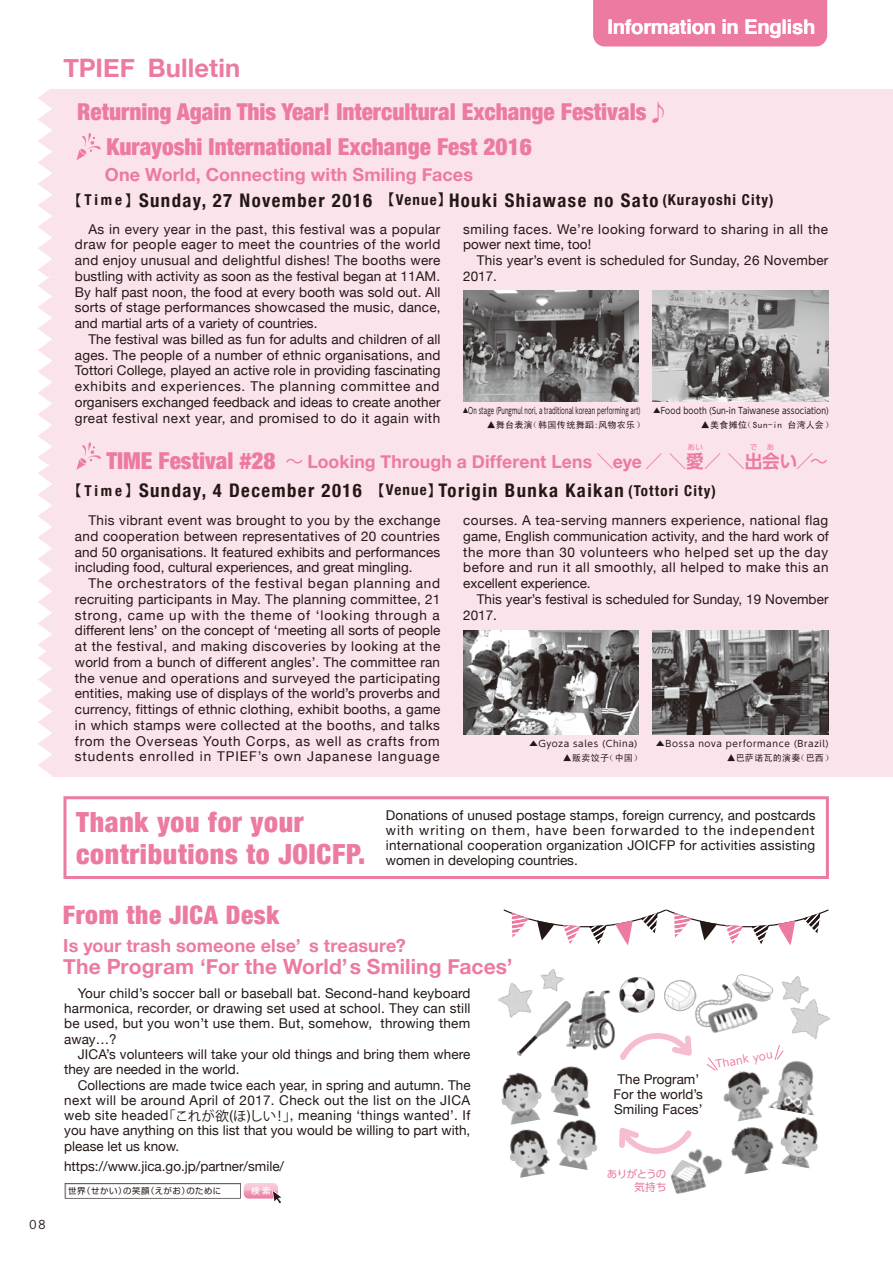
<style>
.page{position:relative;width:893px;height:1263px;background:#fff}
.page>*{position:absolute;margin:0;border:0;box-sizing:border-box;transform-origin:0 0}
.t1{font:900 condensed 27.75px/32.2px "Helvetica Neue";letter-spacing:.025em;color:#ec7aa1}
.t2{font:900 condensed 25.5px "Helvetica Neue";letter-spacing:.025em;color:#ec7aa1}
.t3{font:700 25.5px "Helvetica Neue";color:#ec7aa1}
.t4{font:900 condensed 23.25px "Helvetica Neue";color:#ec7aa1}
.t5{font:700 21px "Helvetica Neue";letter-spacing:.005em;color:#ec7aa1}
.t6{font:700 20.25px "Helvetica";letter-spacing:-.015em;color:#fff}
.t7{font:700 condensed 18.75px "Helvetica Neue";letter-spacing:.075em;color:#231815}
.t8{font:700 18px "Helvetica Neue";letter-spacing:.005em;color:#ec7aa1}
.t9{font:700 condensed 15px "Helvetica Neue";letter-spacing:.075em;color:#231815}
.t10{font:700 15px "Prestige Elite Std";color:#231815}
.t11{font:13.5px/15.8px "Helvetica Neue";letter-spacing:.01em;color:#231815;text-align:justify}
.t12{font:13.5px/15.8px "Helvetica Neue";letter-spacing:.04em;color:#231815}
.t13{font:10.5px "UD Shin Go Pro";letter-spacing:-.055em;color:#ec7aa1}
.t14{font:9px "Sim Hei";letter-spacing:.035em;color:#221815}
.t15{font:9px "UD Shin Go Pro";letter-spacing:.025em;color:#221815;scale:.62 1}
.t16{font:9px "UD Shin Go Pro";letter-spacing:.025em;color:#221815;scale:.84 1}
.t17{font:9px "UD Shin Go Pro";letter-spacing:.07em;color:#221815}
.t18{font:9px "UD Shin Go Pro";letter-spacing:.065em;color:#221815}
.t19{font:500 8.55px "Koz Go Pro";color:#fff}
.t20{font:8.4px "Shin Go Pro";letter-spacing:.065em;color:#221815}
.t21{font:7.5px "UD Shin Go Pro";color:#ec7aa1}
.s1{font-family:"Koz Go Pro";font-weight:400;font-stretch:normal}
.s2{font-family:"Koz Go Pro";font-weight:400;font-stretch:normal;font-size:15px}
.s3{font-size:15px}
.s4{font-weight:900;font-stretch:condensed;font-size:23.25px}
.s5{font-family:"Koz Go Pro";font-weight:400}
.s6{font-family:"UD Shin Go Pro De"}
.s7{font-family:"Koz Go Pro"}
</style>
<div class="page">
<svg style="left:503px;top:909px;width:326px;height:36px"></svg>
<div style="left:38px;top:89px;width:855px;height:187px;background:#fbe3eb"></div>
<div style="left:38px;top:276px;width:855px;height:188px;background:#fbe3eb"></div>
<div style="left:38px;top:464px;width:855px;height:185px;background:#fbe3eb"></div>
<div style="left:38px;top:649px;width:855px;height:127px;background:#fbe3eb"></div>
<img style="left:463px;top:290px;width:176px;height:112px">
<img style="left:653px;top:290px;width:175px;height:112px">
<img style="left:463px;top:630px;width:176px;height:104px">
<img style="left:653px;top:630px;width:175px;height:104px">
<img style="left:571px;top:990px;width:45px;height:61px">
<img style="left:695px;top:984px;width:63px;height:49px">
<img style="left:619px;top:977px;width:37px;height:36px">
<img style="left:664px;top:980px;width:32px;height:31px">
<img style="left:670px;top:1161px;width:35px;height:32px">
<img style="left:687px;top:1149px;width:15px;height:17px">
<img style="left:698px;top:1153px;width:25px;height:27px">
<img style="left:732px;top:974px;width:41px;height:29px">
<img style="left:517px;top:1001px;width:54px;height:55px">
<img style="left:501px;top:1072px;width:40px;height:51px">
<img style="left:540px;top:1066px;width:51px;height:52px">
<img style="left:510px;top:1123px;width:38px;height:55px">
<img style="left:548px;top:1113px;width:49px;height:57px">
<img style="left:723px;top:1071px;width:44px;height:50px">
<img style="left:767px;top:1060px;width:47px;height:52px">
<img style="left:731px;top:1121px;width:39px;height:53px">
<img style="left:770px;top:1112px;width:48px;height:57px">
<img style="left:498px;top:983px;width:42px;height:40px">
<img style="left:537px;top:969px;width:28px;height:26px">
<img style="left:781px;top:976px;width:28px;height:15px">
<img style="left:782px;top:991px;width:48px;height:49px">
<div style="left:243px;top:1182px;width:36px;height:17px;border:2px solid #fff;border-radius:5px"></div>
<svg style="left:65px;top:1183px;width:216px;height:21px"></svg>
<svg style="left:619px;top:1128px;width:73px;height:28px"></svg>
<svg style="left:620px;top:1033px;width:72px;height:27px"></svg>
<svg style="left:706px;top:1057px;width:12px;height:14px"></svg>
<svg style="left:774px;top:1045px;width:10px;height:16px"></svg>
<svg style="left:63px;top:796px;width:766px;height:83px"></svg>
<svg style="left:76px;top:133px;width:26px;height:27px"></svg>
<svg style="left:76px;top:442px;width:26px;height:28px"></svg>
<div style="left:593px;top:0;width:234px;height:46px;background:#ec7aa1"></div>
<p class="t10" style="left:28px;top:1216px;width:19px">08</p>
<h2 class="t3" style="left:63px;top:52px;width:178px">TPIEF Bulletin</h2>
<h3 class="t6" style="left:607px;top:11px;width:210px">Information in English</h3>
<h3 class="t4" style="left:77px;top:98px;width:594px">Returning Again This Year! Intercultural Exchange Festivals<span class="s1">♪</span></h3>
<h3 class="t4" style="left:106px;top:132px;width:427px">Kurayoshi International Exchange Fest 2016</h3>
<h3 class="t7" style="left:67px;top:189px;width:593px"><span class="s2">【</span> <span class="s3">Time</span> <span class="s2">】</span>Sunday, 27 November 2016 <span class="s2">【</span><span class="s3">Venue</span><span class="s2">】</span>Houki Shiawase no Sato</h3>
<h3 class="t8" style="left:105px;top:164px;width:370px">One World, Connecting with Smiling Faces</h3>
<p class="t9" style="left:662px;top:190px;width:113px">(Kurayoshi City)</p>
<p class="t11" style="left:75px;top:221px;width:367px;text-indent:14px">As in every year in the past, this festival was a popular draw for people eager to meet the countries of the world and enjoy unusual and delightful dishes! The booths were bustling with activity as soon as the festival began at 11AM.<br>By half past noon, the food at every booth was sold out. All sorts of stage performances showcased the music, dance, and martial arts of a variety of countries.</p>
<p class="t11" style="left:75px;top:331px;width:367px;text-indent:14px">The festival was billed as fun for adults and children of all ages. The people of a number of ethnic organisations, and Tottori College, played an active role in providing fascinating exhibits and experiences. The planning committee and organisers exchanged feedback and ideas to create another great festival next year, and promised to do it again with</p>
<p class="t12" style="left:463px;top:221px;width:366px">smiling faces. We’re looking forward to sharing in all the power next time, too!</p>
<p class="t11" style="left:463px;top:252px;width:367px;text-indent:13px">This year’s event is scheduled for Sunday, 26 November<br>2017.</p>
<p class="t15" style="left:463px;top:403px;width:288px">▲On stage (Pungmul nori, a traditional korean performing art)</p>
<p class="t14" style="left:487px;top:420px;width:159px">▲舞台表演（韩国传统舞蹈:风物农乐）</p>
<p class="t14" style="left:701px;top:420px;width:134px">▲美食摊位（Sun-in 台湾人会）</p>
<p class="t16" style="left:653px;top:403px;width:211px">▲Food booth (Sun-in Taiwanese association)</p>
<p class="t21" style="left:688px;top:441px;width:17px">あい</p>
<p class="t21" style="left:750px;top:441px;width:9px">で</p>
<p class="t21" style="left:767px;top:441px;width:9px">あ</p>
<h3 class="t8" style="left:106px;top:450px;width:723px"><span class="s4">TIME Festival #28</span> <span class="s5">～</span> Looking Through a Different Lens <span class="s6">＼</span>eye <span class="s6">／ ＼愛／ ＼出会い／</span><span class="s5">～</span></h3>
<h3 class="t7" style="left:67px;top:479px;width:651px"><span class="s2">【</span> <span class="s3">Time</span> <span class="s2">】</span>Sunday, 4 December 2016 <span class="s2">【</span><span class="s3">Venue</span><span class="s2">】</span>Torigin Bunka Kaikan <span class="s3">(Tottori City)</span></h3>
<p class="t11" style="left:75px;top:512px;width:367px;text-indent:14px">This vibrant event was brought to you by the exchange and cooperation between representatives of 20 countries and 50 organisations. It featured exhibits and performances including food, cultural experiences, and great mingling.</p>
<p class="t11" style="left:75px;top:575px;width:367px;text-indent:14px">The orchestrators of the festival began planning and recruiting participants in May. The planning committee, 21 strong, came up with the theme of ‘looking through a different lens’ on the concept of ‘meeting all sorts of people at the festival, and making discoveries by looking at the world from a bunch of different angles’. The committee ran the venue and operations and surveyed the participating entities, making use of displays of the world’s proverbs and currency, fittings of ethnic clothing, exhibit booths, a game in which stamps were collected at the booths, and talks from the Overseas Youth Corps, as well as crafts from students enrolled in TPIEF’s own Japanese language</p>
<p class="t11" style="left:463px;top:512px;width:367px">courses. A tea-serving manners experience, national flag game, English communication activity, and the hard work of the more than 30 volunteers who helped set up the day before and run it all smoothly, all helped to make this an excellent experience.</p>
<p class="t11" style="left:463px;top:591px;width:367px;text-indent:13px">This year’s festival is scheduled for Sunday, 19 November<br>2017.</p>
<p class="t18" style="left:529px;top:736px;width:110px">▲Gyoza sales (China)</p>
<p class="t14" style="left:563px;top:753px;width:81px">▲贩卖饺子（中国）</p>
<p class="t17" style="left:656px;top:736px;width:174px">▲Bossa nova performance (Brazil)</p>
<p class="t14" style="left:727px;top:753px;width:108px">▲巴萨诺瓦的演奏（巴西）</p>
<h1 class="t1" style="left:76px;top:805px;width:291px">Thank you for your contributions to JOICFP.</h1>
<h2 class="t2" style="left:63px;top:899px;width:218px">From the JICA Desk</h2>
<p class="t11" style="left:386px;top:808px;width:431px;line-height:15px">Donations of unused postage stamps, foreign currency, and postcards with writing on them, have been forwarded to the independent international cooperation organization JOICFP for activities assisting women in developing countries.</p>
<h3 class="t8" style="left:63px;top:934px;width:344px">Is your trash someone else’ s treasure?</h3>
<h3 class="t5" style="left:63px;top:953px;width:451px">The Program ‘For the World’s Smiling Faces’</h3>
<p class="t11" style="left:64px;top:985px;width:408px;line-height:15.3px;text-indent:14px">Your child’s soccer ball or baseball bat. Second-hand keyboard harmonica, recorder, or drawing set used at school. They can still be used, but you won’t use them. But, somehow, throwing them away…?</p>
<p class="t11" style="left:64px;top:1046px;width:408px;line-height:15.3px;text-indent:14px">JICA’s volunteers will take your old things and bring them where they are needed in the world.</p>
<p class="t11" style="left:64px;top:1077px;width:408px;line-height:15.3px;text-indent:14px">Collections are made twice each year, in spring and autumn. The next will be around April of 2017. Check out the list on the JICA web site headed<span class="s7">「これが欲</span>(<span class="s7">ほ</span>)<span class="s7">しい！」</span>, meaning ‘things wanted’. If you have anything on this list that you would be willing to part with, please let us know.</p>
<p class="t11" style="left:64px;top:1158px;width:221px">https://www.jica.go.jp/partner/smile/</p>
<p class="t11" style="left:614px;top:1071px;width:91px;line-height:15px;text-align:left">The Program’<br>For the world’s<br>Smiling Faces’</p>
<p class="t13" style="left:607px;top:1165px;width:61px">ありがとうの</p>
<p class="t20" style="left:68px;top:1184px;width:154px">世界（せかい）の笑顔（えがお）のために</p>
<p class="t19" style="left:251px;top:1185px;width:21px">検 索</p>
<p class="t13" style="left:634px;top:1178px;width:34px">気持ち</p>
<p class="t13" style="left:714px;top:1056px;width:59px;rotate:-10deg">Thank you</p>
</div>
